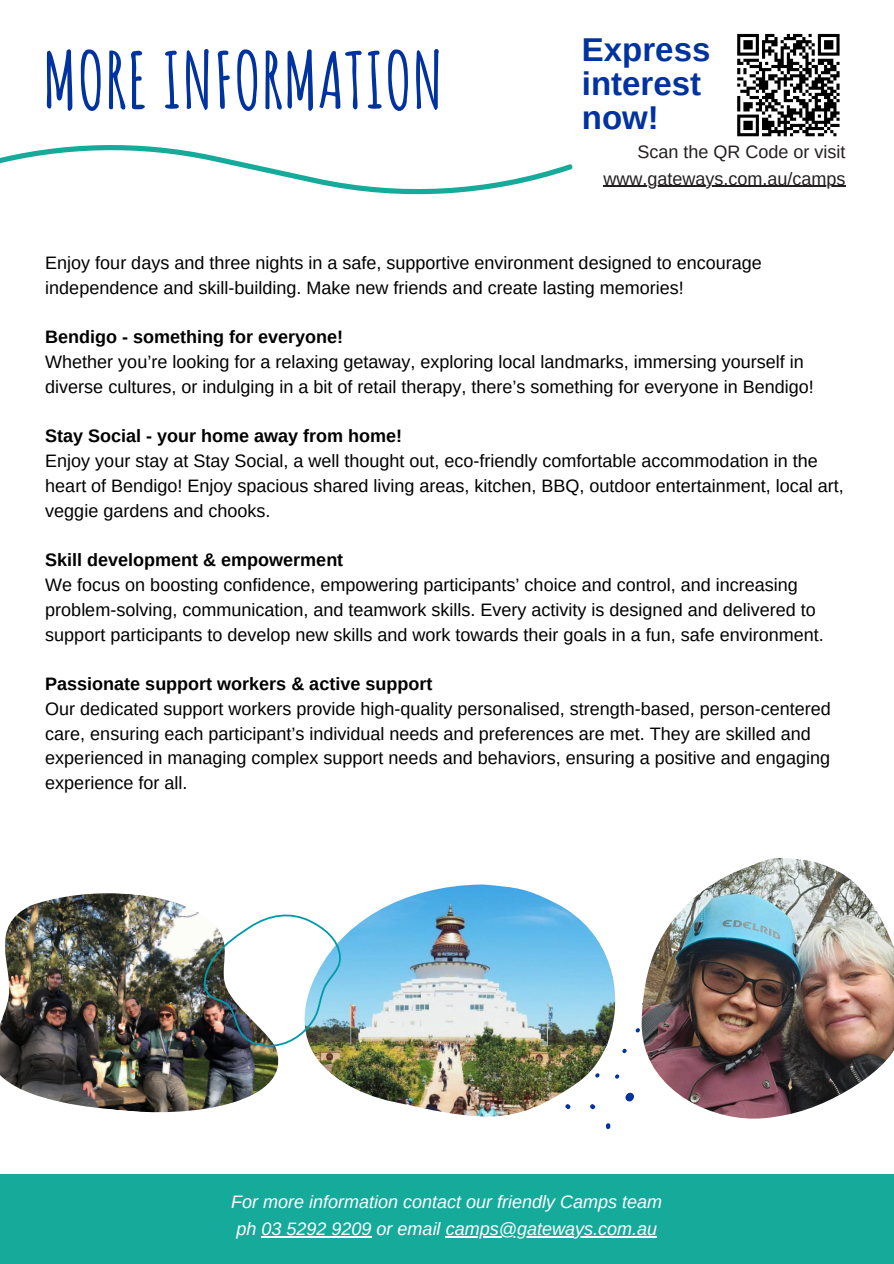
<style>
.page{position:relative;width:894px;height:1264px;background:#fff}
.page>*{position:absolute;margin:0;border:0;box-sizing:border-box;transform-origin:0 0}
.t1{font:700 76.65px "Amatic SC";color:#0033a0}
.t2{font:700 33px/33.8px "Arimo";color:#0033a0}
.t3{font:18px/24.8px "Arimo";color:#000}
.t4{font:700 18px "Arimo";color:#000}
.t5{font:italic 18px "Arimo";color:#fff}
.t6{font:18px "Arimo";color:#231f20}
</style>
<div class="page">
<svg style="left:0;top:145px;width:573px;height:50px"></svg>
<svg style="left:737px;top:33px;width:103px;height:104px"></svg>
<div style="left:0;top:1174px;width:893px;height:89px;background:#16aa9b"></div>
<svg style="left:606px;top:997px;width:34px;height:132px"></svg>
<img style="left:317px;top:884px;width:298px;height:232px">
<img style="left:0;top:893px;width:279px;height:220px">
<img style="left:641px;top:858px;width:252px;height:260px">
<img style="left:191px;top:895px;width:159px;height:164px">
<hr style="left:603px;top:186px;width:242px;height:1px;background:#231f20">
<hr style="left:261px;top:1236px;width:110px;height:1px;background:#fff">
<hr style="left:445px;top:1236px;width:212px;height:1px;background:#fff">
<p class="t1" style="left:43px;top:31px;width:402px">MORE INFORMATION</p>
<p class="t2" style="left:581px;top:33px;width:130px">Express interest now!</p>
<p class="t6" style="left:637px;top:141px;width:209px">Scan the QR Code or visit</p>
<p class="t6" style="left:603px;top:168px;width:243px">www.gateways.com.au/camps</p>
<h2 class="t3" style="left:45px;top:250px;width:717px">Enjoy four days and three nights in a safe, supportive environment designed to encourage independence and skill-building. Make new friends and create lasting memories!</h2>
<p class="t4" style="left:45px;top:327px;width:299px">Bendigo - something for everyone!</p>
<p class="t3" style="left:45px;top:349px;width:769px">Whether you’re looking for a relaxing getaway, exploring local landmarks, immersing yourself in diverse cultures, or indulging in a bit of retail therapy, there’s something for everyone in Bendigo!</p>
<p class="t4" style="left:45px;top:426px;width:358px">Stay Social - your home away from home!</p>
<p class="t3" style="left:45px;top:448px;width:799px">Enjoy your stay at Stay Social, a well thought out, eco-friendly comfortable accommodation in the heart of Bendigo! Enjoy spacious shared living areas, kitchen, BBQ, outdoor entertainment, local art, veggie gardens and chooks.</p>
<p class="t4" style="left:45px;top:550px;width:299px">Skill development &amp; empowerment</p>
<p class="t3" style="left:45px;top:572px;width:779px">We focus on boosting confidence, empowering participants’ choice and control, and increasing problem-solving, communication, and teamwork skills. Every activity is designed and delivered to support participants to develop new skills and work towards their goals in a fun, safe environment.</p>
<p class="t4" style="left:45px;top:673px;width:388px">Passionate support workers &amp; active support</p>
<p class="t3" style="left:45px;top:696px;width:787px">Our dedicated support workers provide high-quality personalised, strength-based, person-centered care, ensuring each participant’s individual needs and preferences are met. They are skilled and experienced in managing complex support needs and behaviors, ensuring a positive and engaging experience for all.</p>
<p class="t5" style="left:231px;top:1191px;width:432px">For more information contact our friendly Camps team</p>
<p class="t5" style="left:236px;top:1218px;width:422px">ph 03 5292 9209 or email camps@gateways.com.au</p>
</div>
